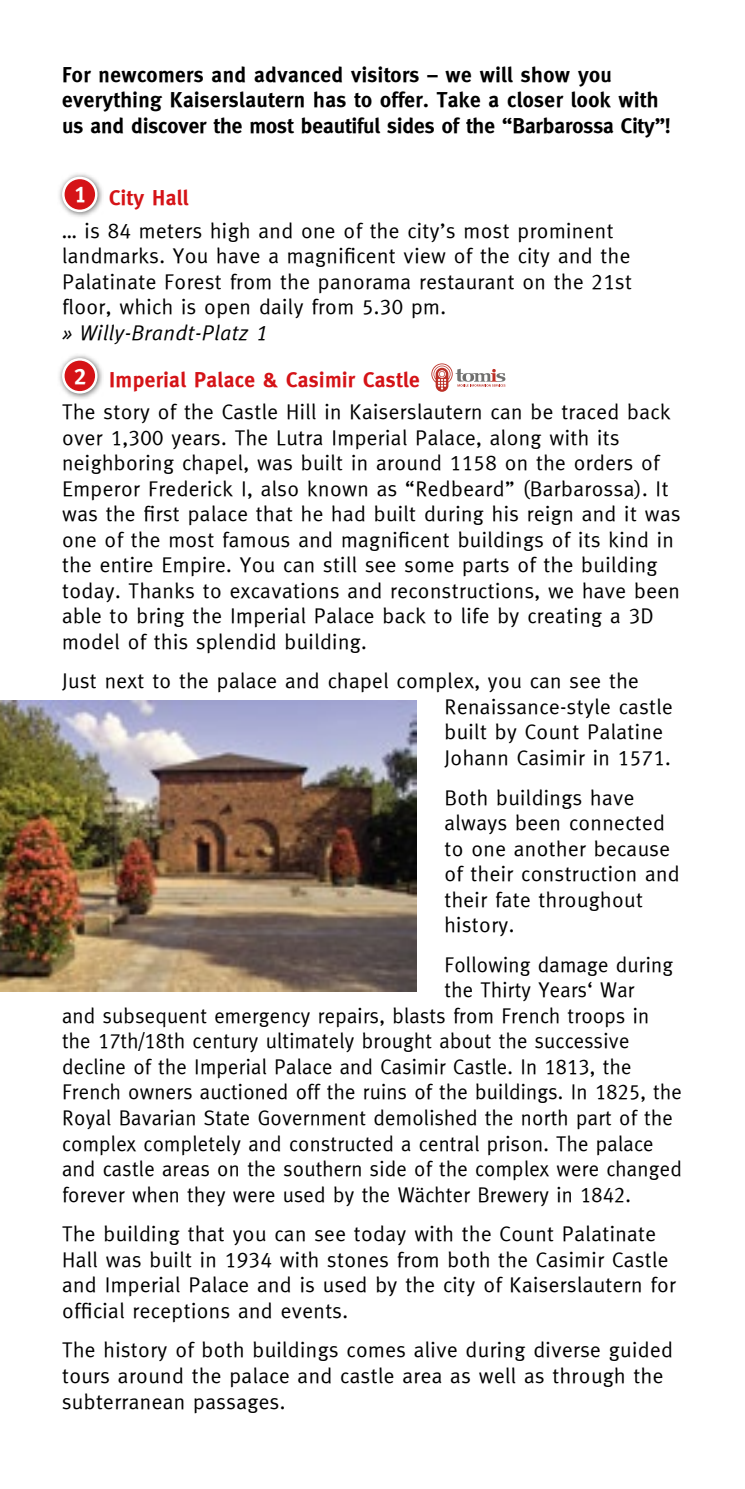
<style>
.page{position:relative;width:745px;height:1489px;background:#fff}
.page>*{position:absolute;margin:0;border:0;box-sizing:border-box;transform-origin:0 0}
.t1{font:21.25px/25.5px "Meta KL";letter-spacing:.02em;color:#000}
.t2{font:21.25px/25.5px "Meta KL Bold";letter-spacing:.02em;color:#000}
.t3{font:21.25px "Meta KL Bold";letter-spacing:.02em;color:#d51317}
.t4{font:21.25px "Meta KL Italic";letter-spacing:.02em;color:#000}
.s1{font-size:22.5px;color:#fff}
</style>
<div class="page">
<div style="left:57px;top:172px;width:47px;height:47px;background:#000;opacity:.6"></div>
<div style="left:63px;top:178px;width:33px;height:33px;background:#d51317;border-radius:50%"></div>
<div style="left:62px;top:177px;width:35px;height:35px;border:2px solid #fff;border-radius:50%"></div>
<div style="left:57px;top:353px;width:47px;height:47px;background:#000;opacity:.6"></div>
<div style="left:63px;top:359px;width:33px;height:33px;background:#d51317;border-radius:50%"></div>
<div style="left:62px;top:358px;width:35px;height:35px;border:2px solid #fff;border-radius:50%"></div>
<svg style="left:431px;top:363px;width:74px;height:29px"></svg>
<img style="left:0;top:700px;width:416px;height:291px">
<p class="t2" style="left:62px;top:61px;width:609px">For newcomers and advanced visitors – we will show you everything Kaiserslautern has to offer. Take a closer look with us and discover the most beautiful sides of the “Barbarossa City”!</p>
<p class="t3" style="left:74px;top:185px;width:116px"><span class="s1">1</span> City Hall</p>
<p class="t1" style="left:62px;top:217px;width:571px">… is 84 meters high and one of the city’s most prominent landmarks. You have a magnificent view of the city and the Palatinate Forest from the panorama restaurant on the 21st floor, which is open daily from 5.30 pm.</p>
<p class="t4" style="left:62px;top:320px;width:207px">» Willy-Brandt-Platz 1</p>
<p class="t3" style="left:74px;top:367px;width:347px"><span class="s1">2</span> Imperial Palace &amp; Casimir Castle</p>
<p class="t1" style="left:62px;top:399px;width:619px">The story of the Castle Hill in Kaiserslautern can be traced back over 1,300 years. The Lutra Imperial Palace, along with its neighboring chapel, was built in around 1158 on the orders of Emperor Frederick I, also known as “Redbeard” (Barbarossa). It was the first palace that he had built during his reign and it was one of the most famous and magnificent buildings of its kind in the entire Empire. You can still see some parts of the building today. Thanks to excavations and reconstructions, we have been able to bring the Imperial Palace back to life by creating a 3D model of this splendid building.</p>
<p class="t1" style="left:444px;top:668px;width:230px;text-indent:-382px">Just next to the palace and chapel complex, you can see the<br>Renaissance-style castle built by Count Palatine<br>Johann Casimir in 1571.</p>
<p class="t1" style="left:444px;top:784px;width:236px">Both buildings have always been connected to one another because of their construction and their fate throughout history.</p>
<p class="t1" style="left:444px;top:951px;width:230px">Following damage during</p>
<p class="t1" style="left:444px;top:977px;width:191px">the Thirty Years‘ War</p>
<p class="t1" style="left:62px;top:1002px;width:588px">and subsequent emergency repairs, blasts from French troops in</p>
<p class="t1" style="left:62px;top:1028px;width:568px">the 17th/18th century ultimately brought about the successive</p>
<p class="t1" style="left:62px;top:1053px;width:570px">decline of the Imperial Palace and Casimir Castle. In 1813, the</p>
<p class="t1" style="left:62px;top:1079px;width:620px">French owners auctioned off the ruins of the buildings. In 1825, the</p>
<p class="t1" style="left:62px;top:1104px;width:611px">Royal Bavarian State Government demolished the north part of the</p>
<p class="t1" style="left:62px;top:1130px;width:592px">complex completely and constructed a central prison. The palace</p>
<p class="t1" style="left:62px;top:1155px;width:620px">and castle areas on the southern side of the complex were changed</p>
<p class="t1" style="left:62px;top:1181px;width:570px">forever when they were used by the Wächter Brewery in 1842.</p>
<p class="t1" style="left:62px;top:1220px;width:615px">The building that you can see today with the Count Palatinate Hall was built in 1934 with stones from both the Casimir Castle and Imperial Palace and is used by the city of Kaiserslautern for official receptions and events.</p>
<p class="t1" style="left:62px;top:1336px;width:612px">The history of both buildings comes alive during diverse guided tours around the palace and castle area as well as through the subterranean passages.</p>
</div>
